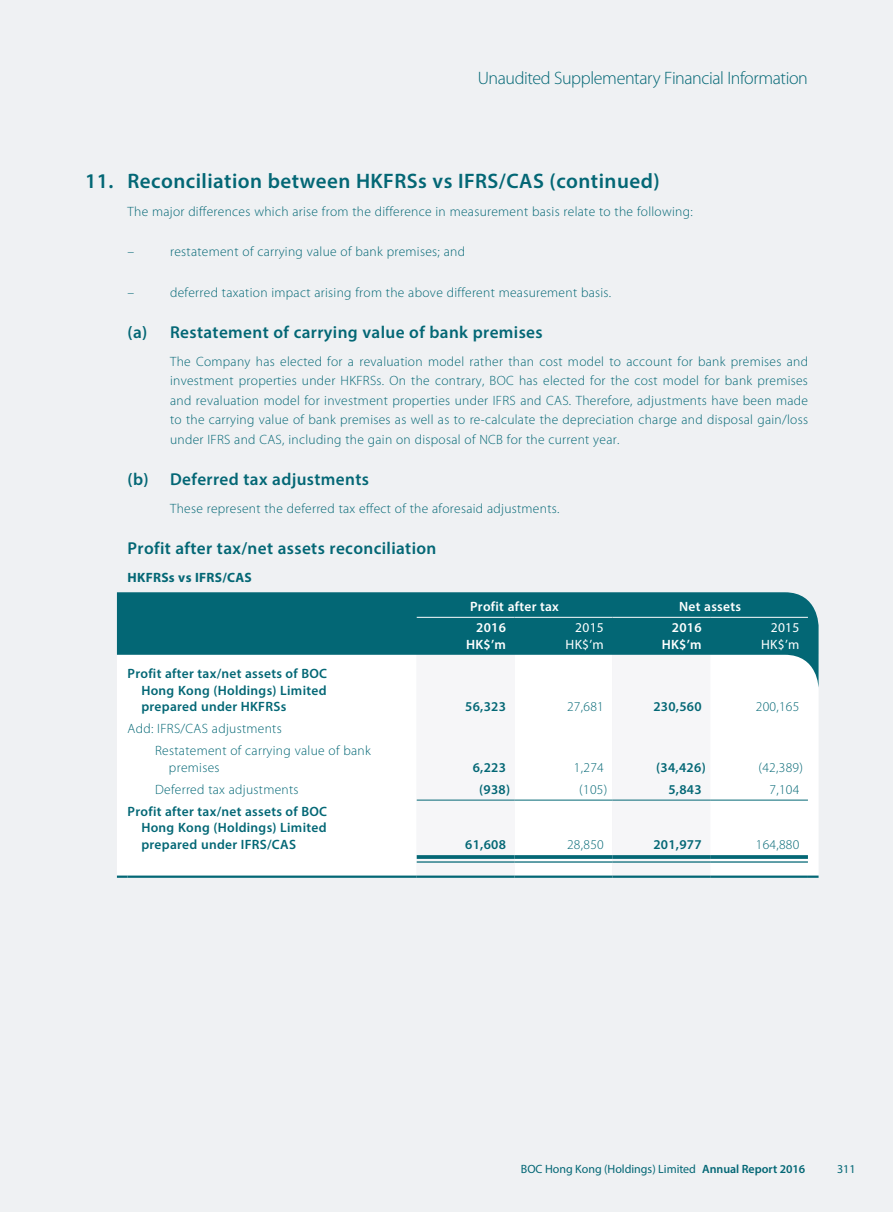
<style>
.page{position:relative;width:893px;height:1212px;background:#eff1f3}
.page>*{position:absolute;margin:0;border:0;box-sizing:border-box;transform-origin:0 0}
.t1{font:600 21px "Myriad Pro";letter-spacing:.02em;color:#036775}
.t2{font:300 18px "Myriad Pro";letter-spacing:-.025em;color:#036775}
.t3{font:600 17.25px "Myriad Pro";letter-spacing:.02em;color:#036775}
.t4{font:300 13.5px/19.5px "Myriad Pro";letter-spacing:.02em;color:#036775;text-align:justify}
.t5{font:600 13.5px/16.5px "Myriad Pro";letter-spacing:.02em;color:#036775;text-align:justify}
.t6{font:600 13.5px "Myriad Pro";letter-spacing:.02em;color:#fff}
.t7{font:13.5px "Myriad Pro";letter-spacing:.02em;color:#fff}
.t8{font:700 13.5px "Myriad Pro";letter-spacing:.02em;color:#036775}
.t9{font:12px "Myriad Pro";color:#036775}
.s1{font-weight:600}
</style>
<div class="page">
<div style="left:117px;top:689px;width:701px;height:186px;background:#fff"></div>
<svg style="left:417px;top:689px;width:97px;height:186px"></svg>
<svg style="left:612px;top:689px;width:98px;height:186px"></svg>
<svg style="left:117px;top:875px;width:11px;height:3px"></svg>
<hr style="left:128px;top:875px;width:289px;height:3px;background:#036775">
<hr style="left:417px;top:875px;width:97px;height:3px;background:#036775">
<hr style="left:514px;top:875px;width:98px;height:3px;background:#036775">
<hr style="left:612px;top:875px;width:98px;height:3px;background:#036775">
<hr style="left:710px;top:875px;width:98px;height:3px;background:#036775">
<svg style="left:808px;top:875px;width:11px;height:3px"></svg>
<hr style="left:417px;top:800px;width:97px;height:1px;background:#036775">
<hr style="left:514px;top:800px;width:98px;height:1px;background:#036775">
<hr style="left:612px;top:800px;width:98px;height:1px;background:#036775">
<hr style="left:710px;top:800px;width:98px;height:1px;background:#036775">
<svg style="left:117px;top:592px;width:702px;height:97px;fill:#036775"></svg>
<hr style="left:417px;top:617px;width:97px;height:1px;background:#fff">
<hr style="left:514px;top:617px;width:98px;height:1px;background:#fff">
<hr style="left:612px;top:617px;width:98px;height:1px;background:#fff">
<hr style="left:710px;top:617px;width:98px;height:1px;background:#fff">
<svg style="left:417px;top:855px;width:97px;height:4px"></svg>
<hr style="left:417px;top:861px;width:97px;height:2px;background:#036775">
<svg style="left:514px;top:855px;width:98px;height:4px"></svg>
<hr style="left:514px;top:861px;width:98px;height:2px;background:#036775">
<svg style="left:612px;top:855px;width:98px;height:4px"></svg>
<hr style="left:612px;top:861px;width:98px;height:2px;background:#036775">
<svg style="left:710px;top:855px;width:98px;height:4px"></svg>
<hr style="left:710px;top:861px;width:98px;height:2px;background:#036775">
<h2 class="t2" style="left:478px;top:68px;width:332px">Unaudited Supplementary Financial Information</h2>
<h1 class="t1" style="left:85px;top:167px;width:576px">11. Reconciliation between HKFRSs vs IFRS/CAS (continued)</h1>
<p class="t4" style="left:128px;top:202px;width:567px">The major differences which arise from the difference in measurement basis relate to the following:</p>
<p class="t4" style="left:128px;top:242px;width:8px">–</p>
<p class="t4" style="left:170px;top:242px;width:296px">restatement of carrying value of bank premises; and</p>
<p class="t4" style="left:128px;top:283px;width:8px">–</p>
<p class="t4" style="left:170px;top:283px;width:443px">deferred taxation impact arising from the above different measurement basis.</p>
<p class="t3" style="left:128px;top:321px;width:417px">(a) Restatement of carrying value of bank premises</p>
<p class="t4" style="left:170px;top:352px;width:639px">The Company has elected for a revaluation model rather than cost model to account for bank premises and investment properties under HKFRSs. On the contrary, BOC has elected for the cost model for bank premises and revaluation model for investment properties under IFRS and CAS. Therefore, adjustments have been made to the carrying value of bank premises as well as to re-calculate the depreciation charge and disposal gain/loss under IFRS and CAS, including the gain on disposal of NCB for the current year.</p>
<p class="t3" style="left:128px;top:468px;width:243px">(b) Deferred tax adjustments</p>
<p class="t4" style="left:170px;top:499px;width:391px">These represent the deferred tax effect of the aforesaid adjustments.</p>
<p class="t3" style="left:128px;top:537px;width:310px">Profit after tax/net assets reconciliation</p>
<p class="t8" style="left:128px;top:568px;width:126px">HKFRSs vs IFRS/CAS</p>
<p class="t6" style="left:470px;top:598px;width:90px">Profit after tax</p>
<p class="t6" style="left:679px;top:598px;width:63px">Net assets</p>
<p class="t6" style="left:476px;top:619px;width:31px">2016</p>
<p class="t7" style="left:575px;top:619px;width:30px">2015</p>
<p class="t6" style="left:672px;top:619px;width:31px">2016</p>
<p class="t7" style="left:771px;top:619px;width:30px">2015</p>
<p class="t6" style="left:466px;top:636px;width:41px">HK$’m</p>
<p class="t7" style="left:566px;top:636px;width:40px">HK$’m</p>
<p class="t6" style="left:662px;top:636px;width:41px">HK$’m</p>
<p class="t7" style="left:761px;top:636px;width:40px">HK$’m</p>
<p class="t5" style="left:141px;top:665px;width:187px;text-indent:-14px">Profit after tax/net assets of BOC Hong Kong (Holdings) Limited prepared under HKFRSs</p>
<p class="t5" style="left:465px;top:698px;width:42px">56,323</p>
<p class="t4" style="left:567px;top:697px;width:38px">27,681</p>
<p class="t5" style="left:653px;top:698px;width:50px">230,560</p>
<p class="t4" style="left:756px;top:697px;width:45px">200,165</p>
<p class="t4" style="left:155px;top:718px;width:217px;line-height:22px;text-indent:-28px">Add: IFRS/CAS adjustments<br>Restatement of carrying value of bank</p>
<p class="t4" style="left:169px;top:757px;width:52px">premises</p>
<p class="t5" style="left:473px;top:758px;width:35px">6,223</p>
<p class="t4" style="left:574px;top:757px;width:31px">1,274</p>
<p class="t5" style="left:656px;top:758px;width:51px">(34,426)</p>
<p class="t4" style="left:758px;top:757px;width:46px">(42,389)</p>
<p class="t4" style="left:155px;top:780px;width:145px">Deferred tax adjustments</p>
<p class="t5" style="left:479px;top:780px;width:32px">(938)</p>
<p class="t4" style="left:579px;top:780px;width:30px">(105)</p>
<p class="t5" style="left:668px;top:780px;width:35px">5,843</p>
<p class="t4" style="left:770px;top:780px;width:31px">7,104</p>
<p class="t5" style="left:141px;top:802px;width:187px;text-indent:-14px">Profit after tax/net assets of BOC Hong Kong (Holdings) Limited prepared under IFRS/CAS</p>
<p class="t5" style="left:465px;top:835px;width:42px">61,608</p>
<p class="t4" style="left:567px;top:835px;width:38px">28,850</p>
<p class="t5" style="left:653px;top:835px;width:50px">201,977</p>
<p class="t4" style="left:756px;top:835px;width:45px">164,880</p>
<p class="t9" style="left:521px;top:1161px;width:286px">BOC Hong Kong (Holdings) Limited <span class="s1">Annual Report 2016</span></p>
<p class="t9" style="left:837px;top:1161px;width:20px">311</p>
</div>
